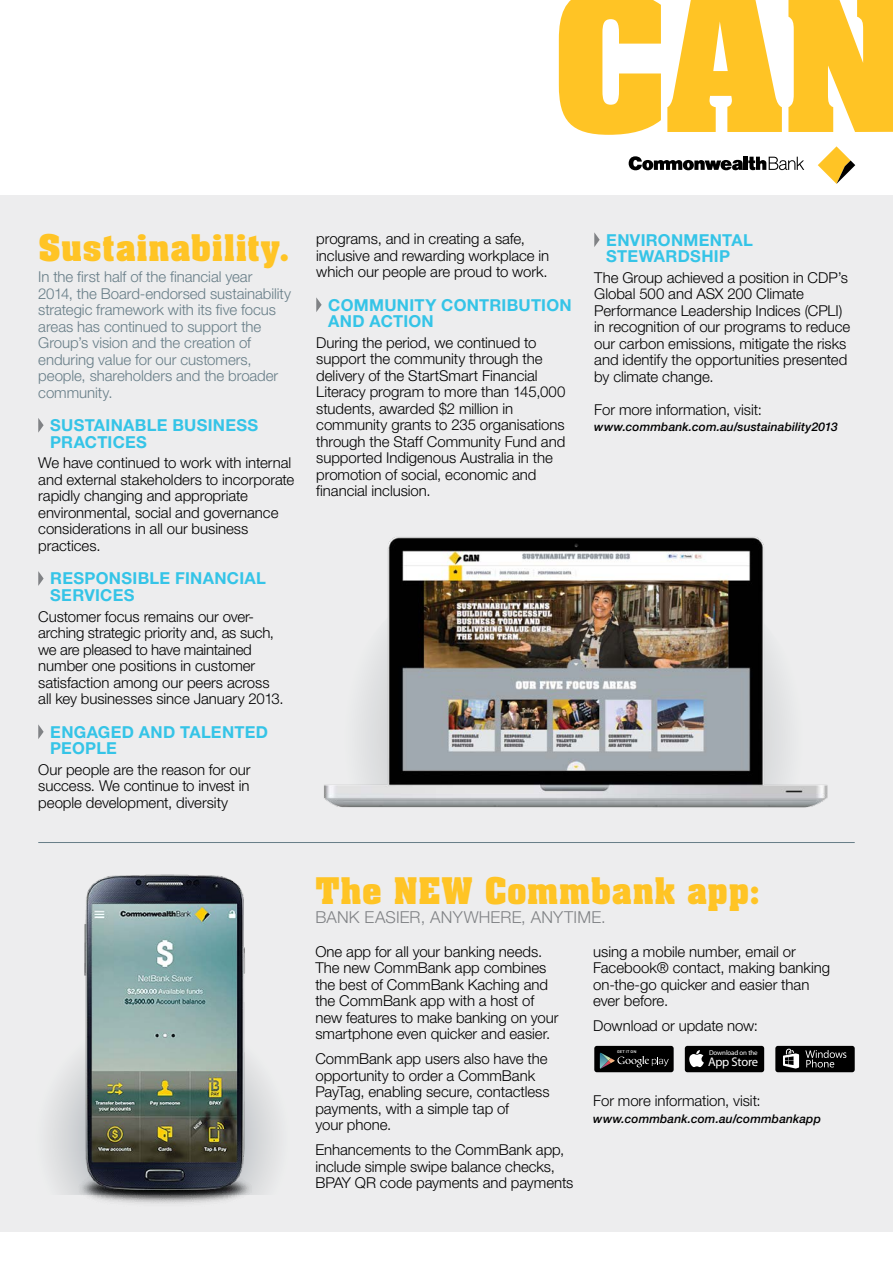
<style>
.page{position:relative;width:893px;height:1263px;background:#fff}
.page>*{position:absolute;margin:0;border:0;box-sizing:border-box;transform-origin:0 0}
.t1{font:700 36px "Aachen BT";color:#ffc425}
.t2{font:700 16.5px/16.5px "Helvetica Neue";letter-spacing:.015em;color:#35c4e7}
.t3{font:300 16.5px "Helvetica Neue";letter-spacing:.01em;color:#808285}
.t4{font:300 15px/16.5px "Helvetica Neue";letter-spacing:-.005em;color:#000}
.t5{font:300 15px/16.5px "Helvetica Neue";letter-spacing:-.005em;color:#677d87}
.t6{font:12.6px "Myriad Pro";letter-spacing:-.025em;color:#fff}
.t7{font:italic 500 12px "Helvetica Neue";letter-spacing:.01em;color:#000}
.t8{font:7.05px "Myriad Pro";letter-spacing:-.02em;color:#fff}
.t9{font:500 3.9px "DIN";color:#fff;scale:1.11 1}
</style>
<div class="page">
<div style="left:0;top:196px;width:893px;height:1036px;background:#ededee"></div>
<div style="left:594px;top:1046px;width:80px;height:26px;background:#000;border-radius:3px"></div>
<div style="left:685px;top:1046px;width:79px;height:26px;background:#000;border-radius:3px"></div>
<div style="left:775px;top:1046px;width:80px;height:26px;background:#000;border-radius:3px"></div>
<svg style="left:689px;top:1050px;width:15px;height:17px"></svg>
<svg style="left:600px;top:1053px;width:69px;height:16px"></svg>
<svg style="left:805px;top:1050px;width:41px;height:17px"></svg>
<svg style="left:783px;top:1048px;width:16px;height:20px"></svg>
<svg style="left:629px;top:156px;width:175px;height:14px"></svg>
<svg style="left:818px;top:146px;width:37px;height:38px"></svg>
<svg style="left:559px;top:0;width:102px;height:135px"></svg>
<svg style="left:667px;top:0;width:115px;height:132px"></svg>
<svg style="left:788px;top:0;width:105px;height:132px;background:#ffcc43"></svg>
<svg style="left:38px;top:418px;width:6px;height:15px"></svg>
<svg style="left:38px;top:571px;width:6px;height:15px"></svg>
<svg style="left:38px;top:724px;width:6px;height:15px"></svg>
<svg style="left:316px;top:297px;width:6px;height:15px"></svg>
<svg style="left:594px;top:232px;width:6px;height:15px"></svg>
<hr style="left:38px;top:842px;width:817px;height:1px;background:#677d87">
<img style="left:324px;top:537px;width:504px;height:271px">
<svg style="left:50px;top:1071px;width:226px;height:124px"></svg>
<img style="left:73px;top:875px;width:183px;height:329px">
<h1 class="t1" style="left:38px;top:225px;width:254px">Sustainability.</h1>
<p class="t5" style="left:38px;top:268px;width:254px">In the first half of the financial year<br>2014, the Board-endorsed sustainability strategic framework with its five focus areas has continued to support the Group’s vision and the creation of enduring value for our customers, people, shareholders and the broader community.</p>
<p class="t2" style="left:50px;top:417px;width:158px">SUSTAINABLE BUSINESS<br>PRACTICES</p>
<p class="t4" style="left:38px;top:454px;width:258px">We have continued to work with internal and external stakeholders to incorporate rapidly changing and appropriate environmental, social and governance considerations in all our business practices.</p>
<p class="t2" style="left:44px;top:570px;width:12px">RESP</p>
<p class="t2" style="left:96px;top:570px;width:24px">ONSIB</p>
<p class="t2" style="left:150px;top:570px;width:118px">LE FINANCIAL</p>
<p class="t2" style="left:50px;top:586px;width:74px">SERVICES</p>
<p class="t4" style="left:38px;top:608px;width:247px">Customer focus remains our over&shy;arching strategic priority and, as such, we are pleased to have maintained number one positions in customer satisfaction among our peers across all key businesses since January 2013.</p>
<p class="t2" style="left:50px;top:723px;width:207px">ENGAGED AND TALENTED<br>PEOPLE</p>
<p class="t4" style="left:38px;top:761px;width:214px;text-align:justify">Our people are the reason for our success. We continue to invest in people development, diversity</p>
<p class="t4" style="left:316px;top:230px;width:234px">programs, and in creating a safe, inclusive and rewarding workplace in which our people are proud to work.</p>
<p class="t2" style="left:328px;top:296px;width:243px;text-indent:-6px">COMMUNITY CONTRIBUTION<br>AND ACTION</p>
<p class="t4" style="left:316px;top:334px;width:251px">During the period, we continued to support the community through the delivery of the StartSmart Financial Literacy program to more than 145,000 students, awarded $2 million in community grants to 235 organisations through the Staff Community Fund and supported Indigenous Australia in the promotion of social, economic and financial inclusion.</p>
<p class="t2" style="left:606px;top:231px;width:148px">ENVI RONMENTAL<br>STEWARDSHIP</p>
<p class="t4" style="left:594px;top:269px;width:258px">The Group achieved a position in CDP’s Global 500 and ASX 200 Climate Performance Leadership Indices (CPLI) in recognition of our programs to reduce our carbon emissions, mitigate the risks and identify the opportunities presented by climate change.</p>
<p class="t4" style="left:594px;top:401px;width:169px">For more information, visit:</p>
<p class="t7" style="left:594px;top:420px;width:245px">www.commbank.com.au/sustainability2013</p>
<h1 class="t1" style="left:315px;top:868px;width:447px">The NEW Commbank app:</h1>
<p class="t3" style="left:315px;top:907px;width:292px">BANK EASIER, ANYWHERE, ANYTIME.</p>
<p class="t4" style="left:315px;top:943px;width:245px">One app for all your banking needs.<br>The new CommBank app combines the best of CommBank Kaching and the CommBank app with a host of new features to make banking on your smartphone even quicker and easier.</p>
<p class="t4" style="left:315px;top:1050px;width:236px">CommBank app users also have the opportunity to order a CommBank<br>PayTag, enabling secure, contactless payments, with a simple tap of<br>your phone.</p>
<p class="t4" style="left:315px;top:1141px;width:260px">Enhancements to the CommBank app, include simple swipe balance checks,<br>BPAY QR code payments and payments</p>
<p class="t4" style="left:593px;top:943px;width:238px">using a mobile number, email or<br>Facebook® contact, making banking on-the-go quicker and easier than ever before.</p>
<p class="t4" style="left:593px;top:1017px;width:166px">Download or update now:</p>
<p class="t9" style="left:617px;top:1049px;width:19px">GET IT ON</p>
<p class="t8" style="left:709px;top:1048px;width:50px">Download on the</p>
<p class="t6" style="left:708px;top:1054px;width:52px">App Store</p>
<p class="t4" style="left:593px;top:1092px;width:169px">For more information, visit:</p>
<p class="t7" style="left:593px;top:1111px;width:229px">www.commbank.com.au/commbankapp</p>
</div>
